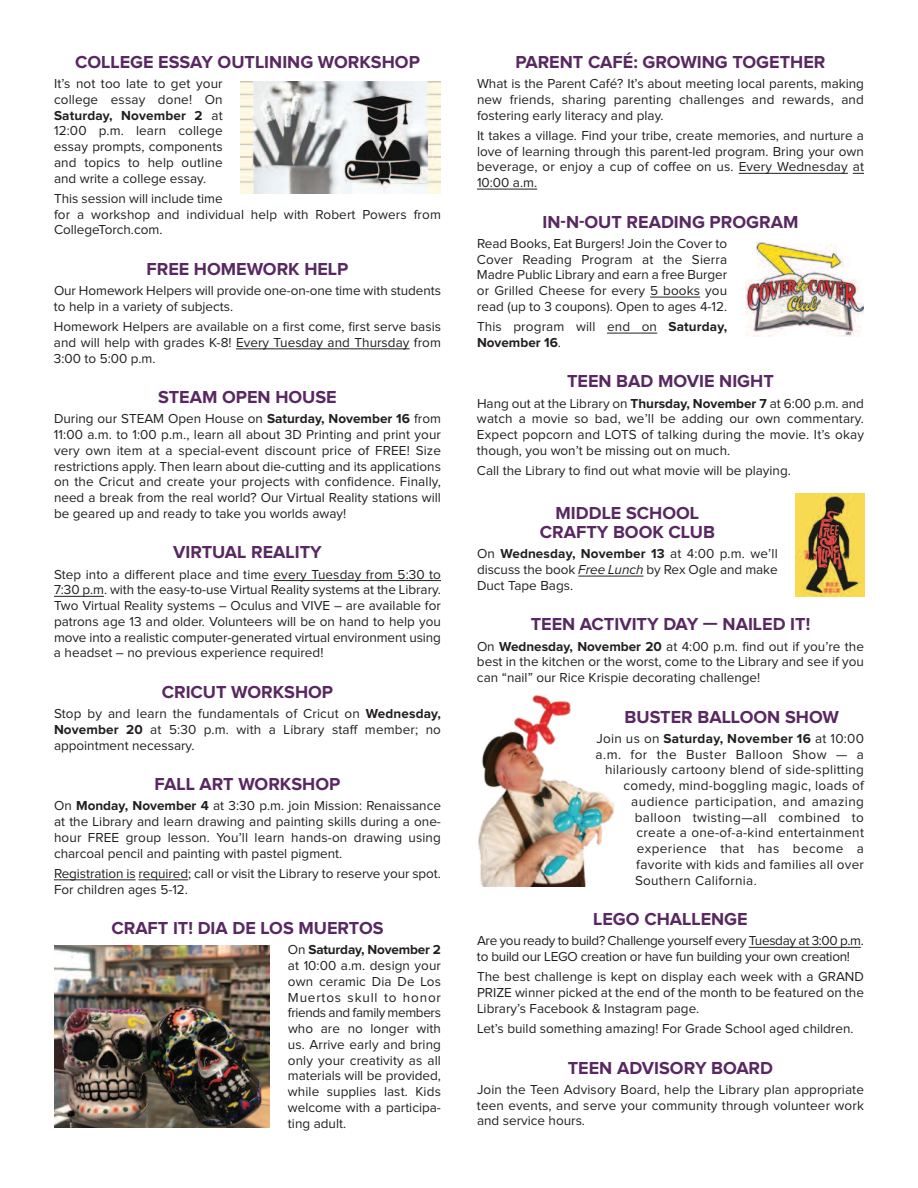
<style>
.page{position:relative;width:918px;height:1188px;background:#fff}
.page>*{position:absolute;margin:0;border:0;box-sizing:border-box;transform-origin:0 0}
.t1{font:700 18px/19.5px "Proxima Nova";color:#592862;text-align:center}
.t2{font:13.5px/15.8px "Proxima Nova";color:#231f20;text-align:justify}
.t3{font:13.5px "Proxima Nova";letter-spacing:.02em;color:#231f20}
.t4{font:13.5px "Proxima Nova";letter-spacing:.03em;color:#231f20}
.t5{font:13.5px/15.8px "Proxima Nova";letter-spacing:-.02em;color:#231f20}
.t6{font:700 13.5px "Proxima Nova";letter-spacing:.02em;color:#231f20}
.s1{font-weight:700}
.s2{font-style:italic}
.s3{font-weight:400}
</style>
<div class="page">
<hr style="left:236px;top:349px;width:174px;height:1px;background:#231f20">
<hr style="left:274px;top:580px;width:167px;height:1px;background:#231f20">
<hr style="left:54px;top:596px;width:50px;height:1px;background:#231f20">
<hr style="left:54px;top:880px;width:82px;height:1px;background:#231f20">
<hr style="left:139px;top:880px;width:49px;height:1px;background:#231f20">
<hr style="left:739px;top:173px;width:109px;height:1px;background:#231f20">
<hr style="left:477px;top:189px;width:60px;height:1px;background:#231f20">
<hr style="left:650px;top:297px;width:50px;height:1px;background:#231f20">
<hr style="left:607px;top:333px;width:50px;height:1px;background:#231f20">
<hr style="left:578px;top:576px;width:66px;height:1px;background:#231f20">
<hr style="left:749px;top:947px;width:112px;height:1px;background:#231f20">
<img style="left:54px;top:945px;width:216px;height:183px">
<img style="left:241px;top:82px;width:200px;height:112px">
<img style="left:796px;top:493px;width:68px;height:103px">
<img style="left:745px;top:240px;width:119px;height:97px">
<img style="left:479px;top:695px;width:135px;height:192px">
<h1 class="t1" style="left:75px;top:54px;width:346px">COLLEGE ESSAY OUTLINING WORKSHOP</h1>
<p class="t2" style="left:54px;top:77px;width:170px">It’s not too late to get your college essay done! On <span class="s1">Saturday, November 2</span> at 12:00 p.m. learn college essay prompts, components and topics to help outline and write a college essay.</p>
<p class="t2" style="left:54px;top:192px;width:388px;text-align:left">This session will include time<br>for a workshop and individual help with Robert Powers from<br>CollegeTorch.com.</p>
<h1 class="t1" style="left:146px;top:261px;width:204px">FREE HOMEWORK HELP</h1>
<p class="t2" style="left:54px;top:284px;width:388px">Our Homework Helpers will provide one-on-one time with students to help in a variety of subjects.</p>
<p class="t2" style="left:54px;top:320px;width:389px">Homework Helpers are available on a first come, first serve basis and will help with grades K-8! Every Tuesday and Thursday from 3:00 to 5:00 p.m.</p>
<h1 class="t1" style="left:158px;top:389px;width:180px">STEAM OPEN HOUSE</h1>
<p class="t2" style="left:54px;top:412px;width:389px">During our STEAM Open House on <span class="s1">Saturday, November 16</span> from 11:00 a.m. to 1:00 p.m., learn all about 3D Printing and print your very own item at a special-event discount price of FREE! Size restrictions apply. Then learn about die-cutting and its applications on the Cricut and create your projects with confidence. Finally, need a break from the real world? Our Virtual Reality stations will be geared up and ready to take you worlds away!</p>
<h1 class="t1" style="left:173px;top:544px;width:150px">VIRTUAL REALITY</h1>
<p class="t2" style="left:54px;top:568px;width:389px">Step into a different place and time every Tuesday from 5:30 to 7:30 p.m. with the easy-to-use Virtual Reality systems at the Library.<br>Two Virtual Reality systems – Oculus and VIVE – are available for patrons age 13 and older. Volunteers will be on hand to help you move into a realistic computer-generated virtual environment using a headset – no previous experience required!</p>
<h1 class="t1" style="left:162px;top:684px;width:173px">CRICUT WORKSHOP</h1>
<p class="t2" style="left:54px;top:707px;width:389px">Stop by and learn the fundamentals of Cricut on <span class="s1">Wednesday, November 20</span> at 5:30 p.m. with a Library staff member; no appointment necessary.</p>
<h1 class="t1" style="left:155px;top:776px;width:187px">FALL ART WORKSHOP</h1>
<p class="t2" style="left:54px;top:799px;width:389px">On <span class="s1">Monday, November 4</span> at 3:30 p.m. join Mission: Renaissance at the Library and learn drawing and painting skills during a one&shy;hour FREE group lesson. You’ll learn hands-on drawing using charcoal pencil and painting with pastel pigment.</p>
<p class="t2" style="left:54px;top:867px;width:388px">Registration is required; call or visit the Library to reserve your spot.<br>For children ages 5-12.</p>
<h1 class="t1" style="left:111px;top:920px;width:274px">CRAFT IT! DIA DE LOS MUERTOS</h1>
<p class="t2" style="left:288px;top:943px;width:155px">On <span class="s1">Saturday, November 2 </span>at 10:00 a.m. design your own ceramic Dia De Los Muertos skull to honor friends and family members who are no longer with us. Arrive early and bring only your creativity as all materials will be provided, while supplies last. Kids welcome with a participa&shy;ting adult.</p>
<h1 class="t1" style="left:516px;top:54px;width:311px">PARENT CAFÉ: GROWING TOGETHER</h1>
<p class="t2" style="left:477px;top:77px;width:389px">What is the Parent Café? It’s about meeting local parents, making new friends, sharing parenting challenges and rewards, and fostering early literacy and play.</p>
<p class="t2" style="left:477px;top:129px;width:389px">It takes a village. Find your tribe, create memories, and nurture a love of learning through this parent-led program. Bring your own beverage, or enjoy a cup of coffee on us. Every Wednesday at 10:00 a.m.</p>
<h1 class="t1" style="left:543px;top:214px;width:257px">IN-N-OUT READING PROGRAM</h1>
<p class="t2" style="left:477px;top:237px;width:252px">Read Books, Eat Burgers! Join the Cover to Cover Reading Program at the Sierra Madre Public Library and earn a free Burger or Grilled Cheese for every 5 books you read (up to 3 coupons). Open to ages 4-12.</p>
<p class="t2" style="left:477px;top:320px;width:252px">This program will end on <span class="s1">Saturday,<br>November 16</span>.</p>
<h1 class="t1" style="left:567px;top:373px;width:208px">TEEN BAD MOVIE NIGHT</h1>
<p class="t2" style="left:477px;top:397px;width:389px">Hang out at the Library on <span class="s1">Thursday, November 7</span> at 6:00 p.m. and watch a movie so bad, we’ll be adding our own commentary.<br>Expect popcorn and LOTS of talking during the movie. It’s okay though, you won’t be missing out on much.</p>
<p class="t2" style="left:477px;top:464px;width:315px">Call the Library to find out what movie will be playing.</p>
<h1 class="t1" style="left:540px;top:505px;width:177px">MIDDLE SCHOOL<br>CRAFTY BOOK CLUB</h1>
<p class="t2" style="left:477px;top:547px;width:302px">On <span class="s1">Wednesday, November 13</span> at 4:00 p.m. we’ll discuss the book <span class="s2">Free Lunch</span> by Rex Ogle and make Duct Tape Bags.</p>
<h1 class="t1" style="left:531px;top:616px;width:281px">TEEN ACTIVITY DAY — NAILED IT!</h1>
<p class="t2" style="left:477px;top:640px;width:389px">On <span class="s1">Wednesday, November 20</span> at 4:00 p.m. find out if you’re the best in the kitchen or the worst, come to the Library and see if you can “nail” our Rice Krispie decorating challenge!</p>
<h1 class="t1" style="left:625px;top:709px;width:216px">BUSTER BALLOON SHOW</h1>
<p class="t6" style="left:596px;top:734px;width:269px"><span class="s3">Join us on</span> Saturday, November 16 <span class="s3">at 10:00</span></p>
<p class="t4" style="left:596px;top:750px;width:270px">a.m. for the Buster Balloon Show — a</p>
<p class="t3" style="left:605px;top:765px;width:260px">hilariously cartoony blend of side-splitting</p>
<p class="t3" style="left:624px;top:781px;width:242px">comedy, mind-boggling magic, loads of</p>
<p class="t4" style="left:631px;top:797px;width:234px">audience participation, and amazing</p>
<p class="t4" style="left:635px;top:813px;width:231px">balloon twisting—all combined to</p>
<p class="t3" style="left:637px;top:828px;width:229px">create a one-of-a-kind entertainment</p>
<p class="t4" style="left:637px;top:844px;width:229px">experience that has become a</p>
<p class="t3" style="left:636px;top:860px;width:229px">favorite with kids and families all over</p>
<p class="t3" style="left:635px;top:876px;width:123px">Southern California.</p>
<h1 class="t1" style="left:593px;top:911px;width:156px">LEGO CHALLENGE</h1>
<p class="t5" style="left:477px;top:934px;width:388px">Are you ready to build? Challenge yourself every Tuesday at 3:00 p.m. to build our LEGO creation or have fun building your own creation!</p>
<p class="t2" style="left:477px;top:970px;width:389px">The best challenge is kept on display each week with a GRAND PRIZE winner picked at the end of the month to be featured on the Library’s Facebook &amp; Instagram page.</p>
<p class="t2" style="left:477px;top:1022px;width:378px">Let’s build something amazing! For Grade School aged children.</p>
<h1 class="t1" style="left:568px;top:1060px;width:207px">TEEN ADVISORY BOARD</h1>
<p class="t2" style="left:477px;top:1083px;width:389px">Join the Teen Advisory Board, help the Library plan appropriate teen events, and serve your community through volunteer work and service hours.</p>
</div>
